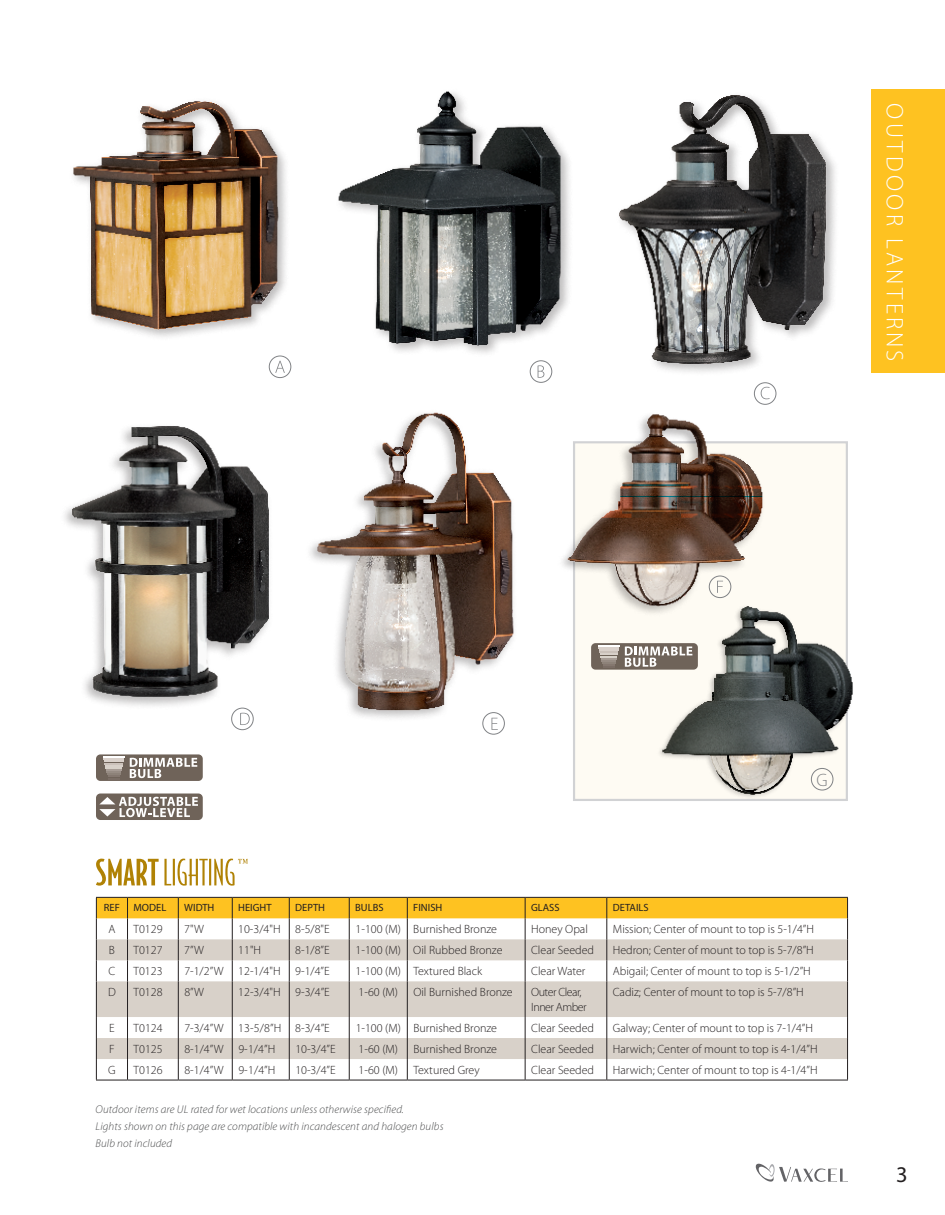
<style>
.page{position:relative;width:945px;height:1215px;background:#fff}
.page>*{position:absolute;margin:0;border:0;box-sizing:border-box;transform-origin:0 0}
.t1{font:300 24px "Myriad Pro";letter-spacing:.135em;color:#fff}
.t2{font:22.5px "Myriad Pro";color:#231f20}
.t3{font:300 18px "Myriad Pro";color:#808285}
.t4{font:300 12px "Myriad Pro";color:#231f20}
.t5{font:300 12px/14.4px "Myriad Pro";letter-spacing:-.04em;color:#231f20}
.t6{font:italic 300 11.25px/17.9px "Myriad Pro";letter-spacing:.01em;color:#4b4c4d}
.t7{font:10.5px "Myriad Pro";color:#231f20}
</style>
<div class="page">
<div style="left:573px;top:441px;width:275px;height:360px;background:#fefbf3;border:2px solid #d1d2d4"></div>
<img style="left:619px;top:95px;width:216px;height:277px">
<div style="left:335px;top:87px;width:239px;height:271px;background:#231f20;opacity:.3"></div>
<img style="left:335px;top:87px;width:232px;height:280px">
<img style="left:73px;top:101px;width:212px;height:236px">
<svg style="left:538px;top:365px;width:6px;height:13px"></svg>
<svg style="left:761px;top:387px;width:9px;height:12px"></svg>
<img style="left:311px;top:412px;width:203px;height:314px">
<img style="left:562px;top:414px;width:213px;height:200px">
<img style="left:652px;top:602px;width:201px;height:198px">
<img style="left:67px;top:426px;width:202px;height:282px">
<svg style="left:275px;top:361px;width:10px;height:12px"></svg>
<svg style="left:240px;top:713px;width:10px;height:12px"></svg>
<div style="left:96px;top:794px;width:107px;height:26px;background:#6f6359;border-radius:4px"></div>
<svg style="left:99px;top:797px;width:99px;height:20px"></svg>
<div style="left:96px;top:754px;width:107px;height:27px;background:#6f6359;border-radius:4px"></div>
<svg style="left:130px;top:758px;width:67px;height:20px"></svg>
<svg style="left:103px;top:759px;width:21px;height:20px"></svg>
<hr style="left:103px;top:756px;width:21px;height:2px;background:#fff">
<svg style="left:97px;top:981px;width:750px;height:78px;fill:#d8d1c9"></svg>
<hr style="left:127px;top:981px;width:1px;height:36px;background:#231f20">
<hr style="left:178px;top:981px;width:1px;height:36px;background:#231f20">
<hr style="left:232px;top:981px;width:1px;height:36px;background:#231f20">
<hr style="left:289px;top:981px;width:1px;height:36px;background:#231f20">
<hr style="left:349px;top:981px;width:1px;height:36px;background:#231f20">
<hr style="left:407px;top:981px;width:1px;height:36px;background:#231f20">
<hr style="left:525px;top:981px;width:1px;height:36px;background:#231f20">
<hr style="left:607px;top:981px;width:1px;height:36px;background:#231f20">
<svg style="left:127px;top:1017px;width:1px;height:63px"></svg>
<svg style="left:178px;top:1017px;width:1px;height:63px"></svg>
<svg style="left:232px;top:1017px;width:1px;height:63px"></svg>
<svg style="left:289px;top:1017px;width:1px;height:63px"></svg>
<svg style="left:349px;top:1017px;width:1px;height:63px"></svg>
<svg style="left:407px;top:1017px;width:1px;height:63px"></svg>
<svg style="left:525px;top:1017px;width:1px;height:63px"></svg>
<svg style="left:607px;top:1017px;width:1px;height:63px"></svg>
<svg style="left:96px;top:897px;width:752px;height:84px"></svg>
<hr style="left:96px;top:981px;width:1px;height:36px;background:#231f20">
<hr style="left:847px;top:981px;width:1px;height:36px;background:#231f20">
<svg style="left:96px;top:1017px;width:1px;height:63px"></svg>
<svg style="left:847px;top:1017px;width:1px;height:63px"></svg>
<hr style="left:96px;top:1080px;width:32px;height:1px;background:#231f20">
<hr style="left:128px;top:1080px;width:50px;height:1px;background:#231f20">
<hr style="left:178px;top:1080px;width:54px;height:1px;background:#231f20">
<hr style="left:232px;top:1080px;width:57px;height:1px;background:#231f20">
<hr style="left:289px;top:1080px;width:60px;height:1px;background:#231f20">
<hr style="left:349px;top:1080px;width:58px;height:1px;background:#231f20">
<hr style="left:407px;top:1080px;width:118px;height:1px;background:#231f20">
<hr style="left:525px;top:1080px;width:82px;height:1px;background:#231f20">
<hr style="left:607px;top:1080px;width:241px;height:1px;background:#231f20">
<svg style="left:96px;top:859px;width:75px;height:27px"></svg>
<hr style="left:173px;top:859px;width:2px;height:26px;background:#b08205">
<svg style="left:178px;top:859px;width:30px;height:27px"></svg>
<hr style="left:209px;top:859px;width:2px;height:26px;background:#b08205">
<svg style="left:214px;top:859px;width:34px;height:27px"></svg>
<div style="left:872px;top:90px;width:73px;height:283px;background:#fec221"></div>
<svg style="left:756px;top:1164px;width:92px;height:18px"></svg>
<div style="left:591px;top:643px;width:107px;height:27px;background:#6f6359;border-radius:4px"></div>
<svg style="left:625px;top:646px;width:67px;height:21px"></svg>
<svg style="left:598px;top:645px;width:21px;height:23px"></svg>
<div style="left:231px;top:708px;width:22px;height:22px;border:1px solid #808285;border-radius:50%"></div>
<div style="left:269px;top:356px;width:22px;height:22px;border:1px solid #808285;border-radius:50%"></div>
<div style="left:530px;top:361px;width:22px;height:22px;border:1px solid #808285;border-radius:50%"></div>
<svg style="left:492px;top:718px;width:6px;height:12px"></svg>
<div style="left:483px;top:712px;width:22px;height:22px;border:1px solid #808285;border-radius:50%"></div>
<div style="left:754px;top:383px;width:22px;height:22px;border:1px solid #808285;border-radius:50%"></div>
<div style="left:811px;top:768px;width:22px;height:22px;border:1px solid #808285;border-radius:50%"></div>
<svg style="left:717px;top:581px;width:6px;height:12px"></svg>
<div style="left:709px;top:576px;width:22px;height:22px;border:1px solid #808285;border-radius:50%"></div>
<h1 class="t1" style="left:908px;top:103px;width:260px;rotate:90deg">OUTDOOR LANTERNS</h1>
<h3 class="t3" style="left:817px;top:770px;width:13px">G</h3>
<p class="t7" style="left:104px;top:901px;width:17px">REF</p>
<p class="t7" style="left:134px;top:901px;width:34px">MODEL</p>
<p class="t7" style="left:184px;top:901px;width:32px">WIDTH</p>
<p class="t7" style="left:238px;top:901px;width:35px">HEIGHT</p>
<p class="t7" style="left:295px;top:901px;width:31px">DEPTH</p>
<p class="t7" style="left:355px;top:901px;width:30px">BULBS</p>
<p class="t7" style="left:413px;top:901px;width:31px">FINISH</p>
<p class="t7" style="left:531px;top:901px;width:30px">GLASS</p>
<p class="t7" style="left:613px;top:901px;width:37px">DETAILS</p>
<p class="t4" style="left:108px;top:923px;width:9px">A</p>
<p class="t4" style="left:134px;top:923px;width:31px">T0129</p>
<p class="t4" style="left:184px;top:923px;width:21px">7"W</p>
<p class="t4" style="left:238px;top:923px;width:93px">10-3/4"H 8-5/8"E</p>
<p class="t4" style="left:356px;top:923px;width:143px">1-100 (M) Burnished Bronze</p>
<p class="t4" style="left:531px;top:923px;width:58px">Honey Opal</p>
<p class="t4" style="left:613px;top:923px;width:203px">Mission; Center of mount to top is 5-1/4”H</p>
<p class="t4" style="left:109px;top:944px;width:8px">B</p>
<p class="t4" style="left:134px;top:944px;width:31px">T0127</p>
<p class="t4" style="left:184px;top:944px;width:21px">7”W</p>
<p class="t4" style="left:238px;top:944px;width:24px">11"H</p>
<p class="t4" style="left:295px;top:944px;width:36px">8-1/8”E</p>
<p class="t4" style="left:356px;top:944px;width:148px">1-100 (M) Oil Rubbed Bronze</p>
<p class="t4" style="left:531px;top:944px;width:64px">Clear Seeded</p>
<p class="t4" style="left:613px;top:944px;width:202px">Hedron; Center of mount to top is 5-7/8”H</p>
<p class="t4" style="left:109px;top:965px;width:8px">C</p>
<p class="t4" style="left:134px;top:965px;width:31px">T0123</p>
<p class="t4" style="left:184px;top:965px;width:147px">7-1/2”W 12-1/4"H 9-1/4”E</p>
<p class="t4" style="left:356px;top:965px;width:128px">1-100 (M) Textured Black</p>
<p class="t4" style="left:531px;top:965px;width:56px">Clear Water</p>
<p class="t4" style="left:613px;top:965px;width:200px">Abigail; Center of mount to top is 5-1/2”H</p>
<p class="t4" style="left:108px;top:986px;width:9px">D</p>
<p class="t4" style="left:134px;top:986px;width:31px">T0128</p>
<p class="t4" style="left:184px;top:986px;width:21px">8”W</p>
<p class="t4" style="left:238px;top:986px;width:93px">12-3/4"H 9-3/4”E</p>
<p class="t4" style="left:359px;top:986px;width:41px">1-60 (M)</p>
<p class="t4" style="left:413px;top:986px;width:101px">Oil Burnished Bronze</p>
<p class="t5" style="left:531px;top:985px;width:57px">Outer Clear,<br>Inner Amber</p>
<p class="t4" style="left:613px;top:986px;width:192px">Cadiz; Center of mount to top is 5-7/8”H</p>
<p class="t4" style="left:109px;top:1021px;width:7px">E</p>
<p class="t4" style="left:134px;top:1021px;width:31px">T0124</p>
<p class="t4" style="left:184px;top:1021px;width:147px">7-3/4”W 13-5/8”H 8-3/4”E</p>
<p class="t4" style="left:356px;top:1021px;width:143px">1-100 (M) Burnished Bronze</p>
<p class="t4" style="left:531px;top:1021px;width:64px">Clear Seeded</p>
<p class="t4" style="left:613px;top:1021px;width:202px">Galway; Center of mount to top is 7-1/4”H</p>
<p class="t4" style="left:109px;top:1042px;width:7px">F</p>
<p class="t4" style="left:134px;top:1042px;width:31px">T0125</p>
<p class="t4" style="left:184px;top:1042px;width:93px">8-1/4”W 9-1/4”H</p>
<p class="t4" style="left:295px;top:1042px;width:42px">10-3/4”E</p>
<p class="t4" style="left:359px;top:1042px;width:41px">1-60 (M)</p>
<p class="t4" style="left:413px;top:1042px;width:85px">Burnished Bronze</p>
<p class="t4" style="left:531px;top:1042px;width:64px">Clear Seeded</p>
<p class="t4" style="left:613px;top:1042px;width:206px">Harwich; Center of mount to top is 4-1/4”H</p>
<p class="t4" style="left:108px;top:1063px;width:9px">G</p>
<p class="t4" style="left:134px;top:1063px;width:31px">T0126</p>
<p class="t4" style="left:184px;top:1063px;width:93px">8-1/4”W 9-1/4”H</p>
<p class="t4" style="left:295px;top:1063px;width:42px">10-3/4”E</p>
<p class="t4" style="left:359px;top:1063px;width:41px">1-60 (M)</p>
<p class="t4" style="left:413px;top:1063px;width:68px">Textured Grey</p>
<p class="t4" style="left:531px;top:1063px;width:64px">Clear Seeded</p>
<p class="t4" style="left:613px;top:1063px;width:206px">Harwich; Center of mount to top is 4-1/4”H</p>
<p class="t6" style="left:96px;top:1100px;width:349px">Outdoor items are UL rated for wet locations unless otherwise specified.<br>Lights shown on this page are compatible with incandescent and halogen bulbs</p>
<p class="t6" style="left:96px;top:1134px;width:78px">Bulb not included</p>
<h2 class="t2" style="left:896px;top:1160px;width:13px">3</h2>
</div>
